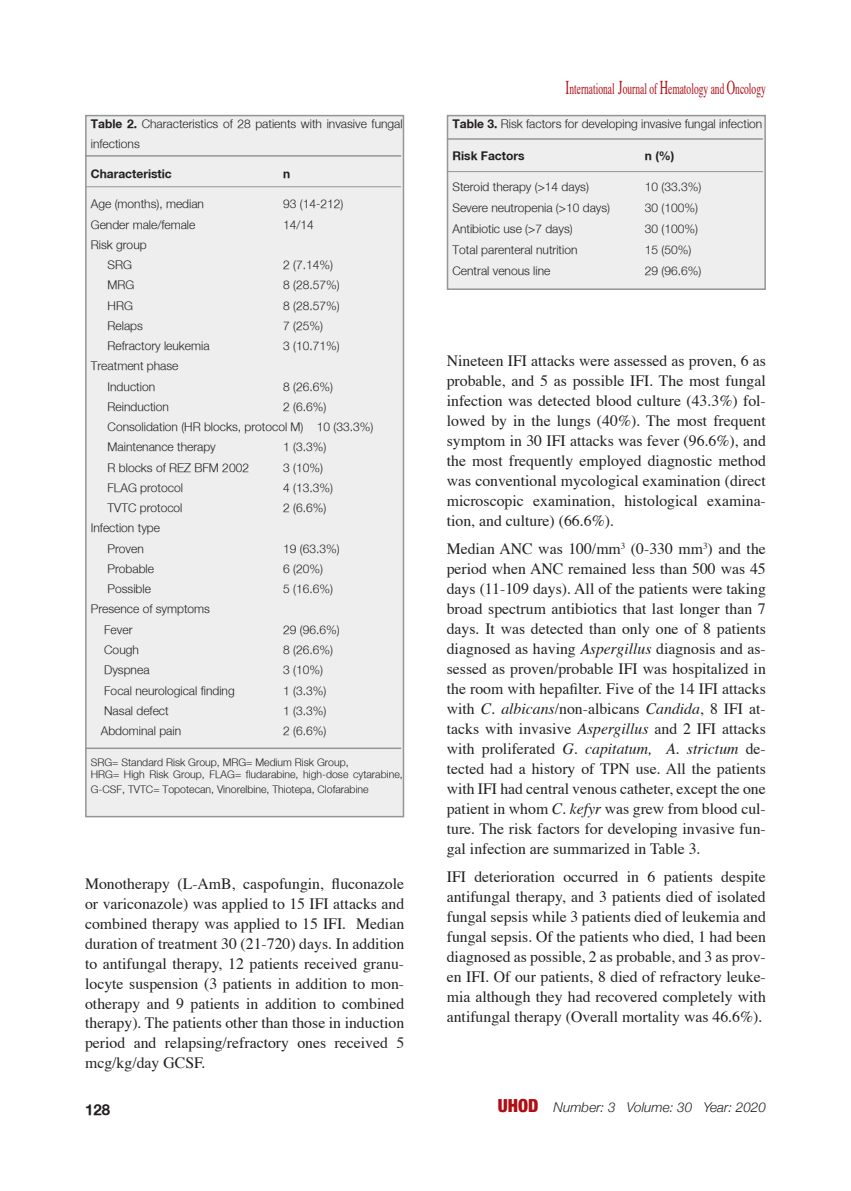
<style>
.page{position:relative;width:851px;height:1191px;background:#fff}
.page>*{position:absolute;margin:0;border:0;box-sizing:border-box;transform-origin:0 0}
.t1{font:15.9px "Times";color:#b00d15;scale:.6 1}
.t2{font:15.75px/20px "Times";color:#231f20;text-align:justify}
.t3{font:700 15px "Helvetica Neu";color:#231f20}
.t4{font:italic 300 13.5px "Helvetica Neue";color:#231f20}
.t5{font:300 12px/19.5px "Helvetica Neu";color:#231f20}
.t6{font:700 12px "Helvetica Neu";color:#231f20}
.t7{font:300 10.5px/14.4px "Helvetica Neu";color:#231f20}
.s1{font-weight:700}
.s2{font-size:19.5px}
.s3{font-style:italic}
.s4{font-weight:900;font-style:normal;font-stretch:condensed;font-size:18px;color:#b00d15}
</style>
<div class="page">
<div style="left:86px;top:116px;width:317px;height:700px;background:#eeeeef"></div>
<div style="left:85px;top:115px;width:319px;height:702px;border:2px solid #939598"></div>
<div style="left:447px;top:116px;width:318px;height:173px;background:#eeeeef"></div>
<div style="left:446px;top:115px;width:319px;height:175px;border:2px solid #939598"></div>
<hr style="left:85px;top:155px;width:316px;height:2px;background:#939598">
<hr style="left:85px;top:186px;width:316px;height:1px;background:#939598">
<hr style="left:85px;top:747px;width:316px;height:2px;background:#939598">
<hr style="left:446px;top:138px;width:316px;height:2px;background:#939598">
<hr style="left:446px;top:171px;width:316px;height:1px;background:#939598">
<p class="t5" style="left:91px;top:114px;width:313px"><span class="s1">Table 2.</span> Characteristics of 28 patients with invasive fungal infections</p>
<p class="t6" style="left:91px;top:166px;width:82px">Characteristic</p>
<p class="t6" style="left:283px;top:166px;width:9px">n</p>
<p class="t5" style="left:91px;top:194px;width:115px">Age (months), median</p>
<p class="t5" style="left:283px;top:194px;width:62px">93 (14-212)</p>
<p class="t5" style="left:91px;top:214px;width:106px">Gender male/female</p>
<p class="t5" style="left:283px;top:214px;width:32px">14/14</p>
<p class="t5" style="left:91px;top:234px;width:57px">Risk group</p>
<p class="t5" style="left:107px;top:255px;width:26px">SRG</p>
<p class="t5" style="left:283px;top:255px;width:51px">2 (7.14%)</p>
<p class="t5" style="left:107px;top:275px;width:28px">MRG</p>
<p class="t5" style="left:283px;top:275px;width:58px">8 (28.57%)</p>
<p class="t5" style="left:107px;top:295px;width:27px">HRG</p>
<p class="t5" style="left:283px;top:295px;width:58px">8 (28.57%)</p>
<p class="t5" style="left:107px;top:315px;width:37px">Relaps</p>
<p class="t5" style="left:283px;top:315px;width:41px">7 (25%)</p>
<p class="t5" style="left:107px;top:336px;width:104px">Refractory leukemia</p>
<p class="t5" style="left:283px;top:336px;width:58px">3 (10.71%)</p>
<p class="t5" style="left:91px;top:356px;width:89px">Treatment phase</p>
<p class="t5" style="left:107px;top:376px;width:49px">Induction</p>
<p class="t5" style="left:283px;top:376px;width:51px">8 (26.6%)</p>
<p class="t5" style="left:107px;top:396px;width:63px">Reinduction</p>
<p class="t5" style="left:283px;top:396px;width:45px">2 (6.6%)</p>
<p class="t5" style="left:107px;top:417px;width:267px">Consolidation (HR blocks, protocol M) 10 (33.3%)</p>
<p class="t5" style="left:107px;top:437px;width:110px">Maintenance therapy</p>
<p class="t5" style="left:283px;top:437px;width:45px">1 (3.3%)</p>
<p class="t5" style="left:107px;top:457px;width:143px">R blocks of REZ BFM 2002</p>
<p class="t5" style="left:283px;top:457px;width:41px">3 (10%)</p>
<p class="t5" style="left:107px;top:477px;width:77px">FLAG protocol</p>
<p class="t5" style="left:283px;top:477px;width:51px">4 (13.3%)</p>
<p class="t5" style="left:107px;top:498px;width:76px">TVTC protocol</p>
<p class="t5" style="left:283px;top:498px;width:45px">2 (6.6%)</p>
<p class="t5" style="left:91px;top:518px;width:71px">Infection type</p>
<p class="t5" style="left:107px;top:538px;width:38px">Proven</p>
<p class="t5" style="left:283px;top:538px;width:58px">19 (63.3%)</p>
<p class="t5" style="left:107px;top:558px;width:48px">Probable</p>
<p class="t5" style="left:283px;top:558px;width:41px">6 (20%)</p>
<p class="t5" style="left:107px;top:579px;width:45px">Possible</p>
<p class="t5" style="left:283px;top:579px;width:51px">5 (16.6%)</p>
<p class="t5" style="left:91px;top:599px;width:121px">Presence of symptoms</p>
<p class="t5" style="left:104px;top:619px;width:30px">Fever</p>
<p class="t5" style="left:283px;top:619px;width:58px">29 (96.6%)</p>
<p class="t5" style="left:104px;top:639px;width:36px">Cough</p>
<p class="t5" style="left:283px;top:639px;width:51px">8 (26.6%)</p>
<p class="t5" style="left:104px;top:660px;width:47px">Dyspnea</p>
<p class="t5" style="left:283px;top:660px;width:41px">3 (10%)</p>
<p class="t5" style="left:104px;top:680px;width:132px">Focal neurological finding</p>
<p class="t5" style="left:283px;top:680px;width:45px">1 (3.3%)</p>
<p class="t5" style="left:104px;top:700px;width:66px">Nasal defect</p>
<p class="t5" style="left:283px;top:700px;width:45px">1 (3.3%)</p>
<p class="t5" style="left:101px;top:720px;width:82px">Abdominal pain</p>
<p class="t5" style="left:283px;top:720px;width:45px">2 (6.6%)</p>
<p class="t7" style="left:91px;top:754px;width:259px">SRG= Standard Risk Group, MRG= Medium Risk Group,</p>
<p class="t7" style="left:91px;top:767px;width:313px">HRG= High Risk Group, FLAG= fludarabine, high-dose cytarabine,<br>G-CSF, TVTC= Topotecan, Vinorelbine, Thiotepa, Clofarabine</p>
<p class="t2" style="left:85px;top:874px;width:320px">Monotherapy (L-AmB, caspofungin, fluconazole or variconazole) was applied to 15 IFI attacks and combined therapy was applied to 15 IFI. Median duration of treatment 30 (21-720) days. In addition to antifungal therapy, 12 patients received granu&shy;locyte suspension (3 patients in addition to mon&shy;otherapy and 9 patients in addition to combined therapy). The patients other than those in induction period and relapsing/refractory ones received 5 mcg/kg/day GCSF.</p>
<p class="t1" style="left:565px;top:78px;width:335px"><span class="s2">I</span>nternational <span class="s2">J</span>ournal of <span class="s2">H</span>ematology and <span class="s2">O</span>ncology</p>
<p class="t5" style="left:452px;top:114px;width:311px"><span class="s1">Table 3.</span> Risk factors for developing invasive fungal infection</p>
<p class="t6" style="left:452px;top:148px;width:73px">Risk Factors</p>
<p class="t6" style="left:644px;top:148px;width:31px">n (%)</p>
<p class="t5" style="left:452px;top:177px;width:138px">Steroid therapy (&gt;14 days)</p>
<p class="t5" style="left:644px;top:177px;width:58px">10 (33.3%)</p>
<p class="t5" style="left:452px;top:198px;width:159px">Severe neutropenia (&gt;10 days)</p>
<p class="t5" style="left:644px;top:198px;width:55px">30 (100%)</p>
<p class="t5" style="left:452px;top:219px;width:122px">Antibiotic use (&gt;7 days)</p>
<p class="t5" style="left:644px;top:219px;width:55px">30 (100%)</p>
<p class="t5" style="left:452px;top:240px;width:126px">Total parenteral nutrition</p>
<p class="t5" style="left:644px;top:240px;width:48px">15 (50%)</p>
<p class="t5" style="left:452px;top:261px;width:99px">Central venous line</p>
<p class="t5" style="left:644px;top:261px;width:58px">29 (96.6%)</p>
<p class="t2" style="left:446px;top:352px;width:320px">Nineteen IFI attacks were assessed as proven, 6 as probable, and 5 as possible IFI. The most fungal infection was detected blood culture (43.3%) fol&shy;lowed by in the lungs (40%). The most frequent symptom in 30 IFI attacks was fever (96.6%), and the most frequently employed diagnostic method was conventional mycological examination (direct microscopic examination, histological examina&shy;tion, and culture) (66.6%).</p>
<p class="t2" style="left:446px;top:540px;width:320px">Median ANC was 100/mm<sup>3</sup> (0-330 mm<sup>3</sup>) and the period when ANC remained less than 500 was 45 days (11-109 days). All of the patients were taking broad spectrum antibiotics that last longer than 7 days. It was detected than only one of 8 patients diagnosed as having <span class="s3">Aspergillus</span> diagnosis and as&shy;sessed as proven/probable IFI was hospitalized in the room with hepafilter. Five of the 14 IFI attacks with <span class="s3">C. albicans</span>/non-albicans <span class="s3">Candida</span>, 8 IFI at&shy;tacks with invasive <span class="s3">Aspergillus</span> and 2 IFI attacks with proliferated <span class="s3">G. capitatum, A. strictum</span> de&shy;tected had a history of TPN use. All the patients with IFI had central venous catheter, except the one patient in whom <span class="s3">C. kefyr</span> was grew from blood cul&shy;ture. The risk factors for developing invasive fun&shy;gal infection are summarized in Table 3.</p>
<p class="t2" style="left:446px;top:868px;width:320px">IFI deterioration occurred in 6 patients despite antifungal therapy, and 3 patients died of isolated fungal sepsis while 3 patients died of leukemia and fungal sepsis. Of the patients who died, 1 had been diagnosed as possible, 2 as probable, and 3 as prov&shy;en IFI. Of our patients, 8 died of refractory leuke&shy;mia although they had recovered completely with antifungal therapy (Overall mortality was 46.6%).</p>
<p class="t3" style="left:85px;top:1100px;width:27px">128</p>
<p class="t4" style="left:498px;top:1096px;width:269px"><span class="s4">UHOD</span> Number: 3 Volume: 30 Year: 2020</p>
</div>
